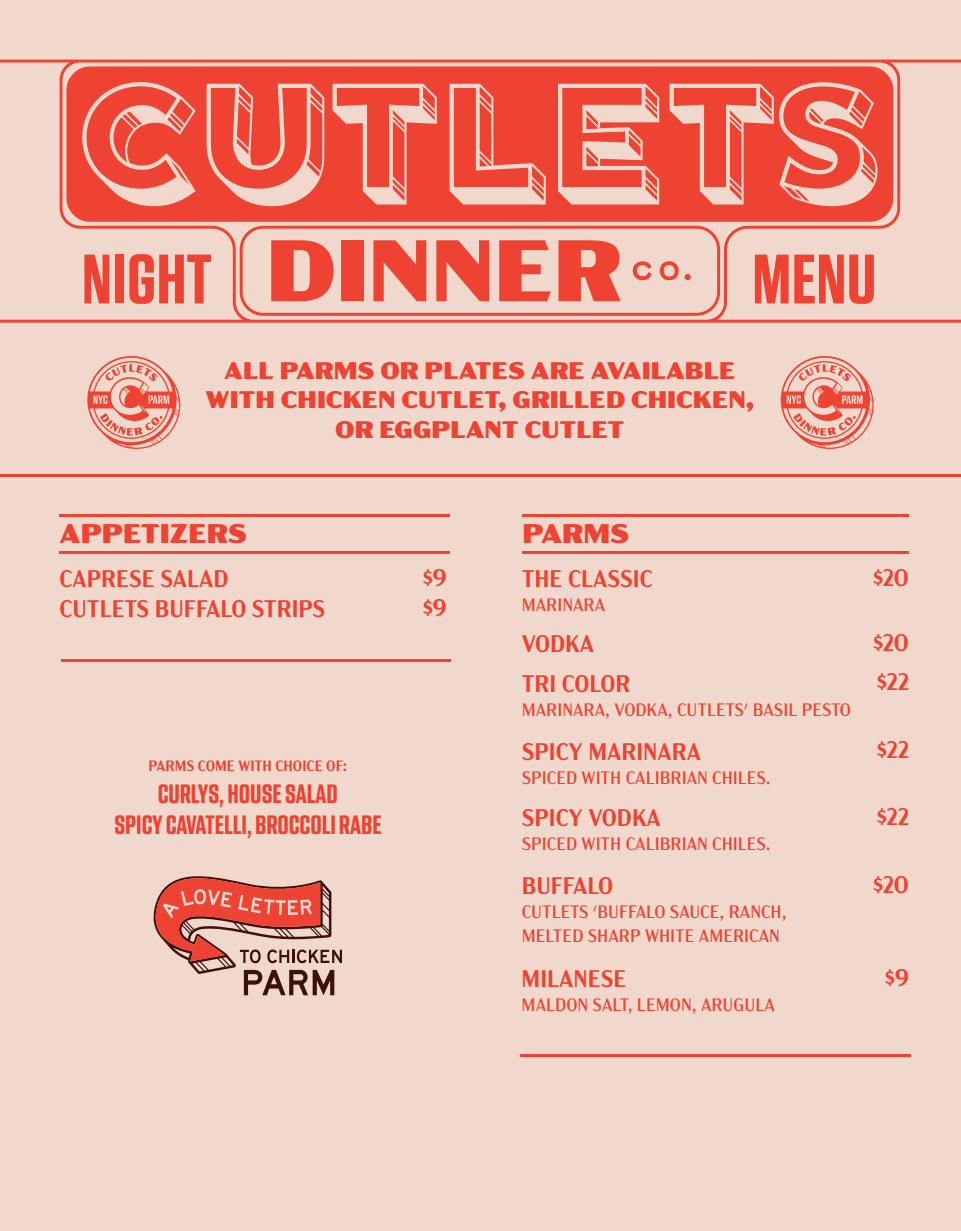
<style>
.page{position:relative;width:961px;height:1231px;background:#f0d9cc}
.page>*{position:absolute;margin:0;border:0;box-sizing:border-box;transform-origin:0 0}
.t1{font:500 71.85px "Monte Stella";color:#ee4232}
.t2{font:500 27px/31.5px "Monte Stella";color:#ee4232;text-align:center}
.t3{font:900 expanded 27px "Acme Gothic";color:#ee4232}
.t4{font:600 24px/30px "Acme Gothic";color:#ee4232}
.t5{font:900 expanded 24px/29.5px "Acme Gothic";color:#ee4232;text-align:center}
.t6{font:18px/24px "Acme Gothic";color:#ee4232}
.t7{font:600 15px "Acme Gothic";color:#ee4232}
</style>
<div class="page">
<hr style="left:522px;top:514px;width:387px;height:2px;background:#ee4232">
<hr style="left:522px;top:551px;width:387px;height:3px;background:#ee4232">
<hr style="left:60px;top:551px;width:390px;height:3px;background:#ee4232">
<hr style="left:60px;top:514px;width:390px;height:2px;background:#ee4232">
<svg style="left:0;top:60px;width:961px;height:263px"></svg>
<hr style="left:0;top:474px;width:961px;height:3px;background:#ee4232">
<svg style="left:87px;top:356px;width:93px;height:93px"></svg>
<svg style="left:780px;top:356px;width:93px;height:93px"></svg>
<hr style="left:520px;top:1054px;width:391px;height:2px;background:#ee4232">
<hr style="left:61px;top:659px;width:389px;height:2px;background:#ee4232">
<svg style="left:153px;top:876px;width:189px;height:119px"></svg>
<h1 class="t1" style="left:82px;top:237px;width:131px">NIGHT</h1>
<h1 class="t1" style="left:752px;top:237px;width:126px">MENU</h1>
<h3 class="t5" style="left:205px;top:354px;width:550px">ALL PARMS OR PLATES ARE AVAILABLE<br>WITH CHICKEN CUTLET, GRILLED CHICKEN,<br>OR EGGPLANT CUTLET</h3>
<h2 class="t3" style="left:60px;top:513px;width:189px">APPETIZERS</h2>
<h2 class="t3" style="left:522px;top:513px;width:108px">PARMS</h2>
<h3 class="t4" style="left:60px;top:562px;width:267px">CAPRESE SALAD<br>CUTLETS BUFFALO STRIPS</h3>
<h3 class="t4" style="left:423px;top:560px;width:26px">$9 $9</h3>
<h3 class="t4" style="left:521px;top:562px;width:132px">THE CLASSIC</h3>
<p class="t6" style="left:521px;top:592px;width:85px">MARINARA</p>
<h3 class="t4" style="left:873px;top:561px;width:37px">$20</h3>
<p class="t7" style="left:149px;top:755px;width:200px">PARMS COME WITH CHOICE OF:</p>
<h2 class="t2" style="left:114px;top:778px;width:269px">CURLYS, HOUSE SALAD<br>SPICY CAVATELLI, BROCCOLI RABE</h2>
<h3 class="t4" style="left:521px;top:627px;width:74px">VODKA</h3>
<h3 class="t4" style="left:873px;top:626px;width:37px">$20</h3>
<h3 class="t4" style="left:521px;top:666px;width:110px">TRI COLOR</h3>
<p class="t6" style="left:521px;top:696px;width:330px">MARINARA, VODKA, CUTLETS' BASIL PESTO</p>
<h3 class="t4" style="left:876px;top:665px;width:34px">$22</h3>
<h3 class="t4" style="left:521px;top:734px;width:181px">SPICY MARINARA</h3>
<p class="t6" style="left:521px;top:764px;width:250px">SPICED WITH CALIBRIAN CHILES.</p>
<h3 class="t4" style="left:521px;top:801px;width:141px">SPICY VODKA</h3>
<p class="t6" style="left:521px;top:830px;width:250px">SPICED WITH CALIBRIAN CHILES.</p>
<h3 class="t4" style="left:521px;top:869px;width:93px">BUFFALO</h3>
<p class="t6" style="left:521px;top:898px;width:266px">CUTLETS 'BUFFALO SAUCE, RANCH,<br>MELTED SHARP WHITE AMERICAN</p>
<h3 class="t4" style="left:876px;top:733px;width:34px">$22</h3>
<h3 class="t4" style="left:876px;top:799px;width:34px">$22</h3>
<h3 class="t4" style="left:873px;top:867px;width:37px">$20</h3>
<h3 class="t4" style="left:521px;top:962px;width:106px">MILANESE</h3>
<h3 class="t4" style="left:885px;top:960px;width:26px">$9</h3>
<p class="t6" style="left:521px;top:991px;width:255px">MALDON SALT, LEMON, ARUGULA</p>
</div>
